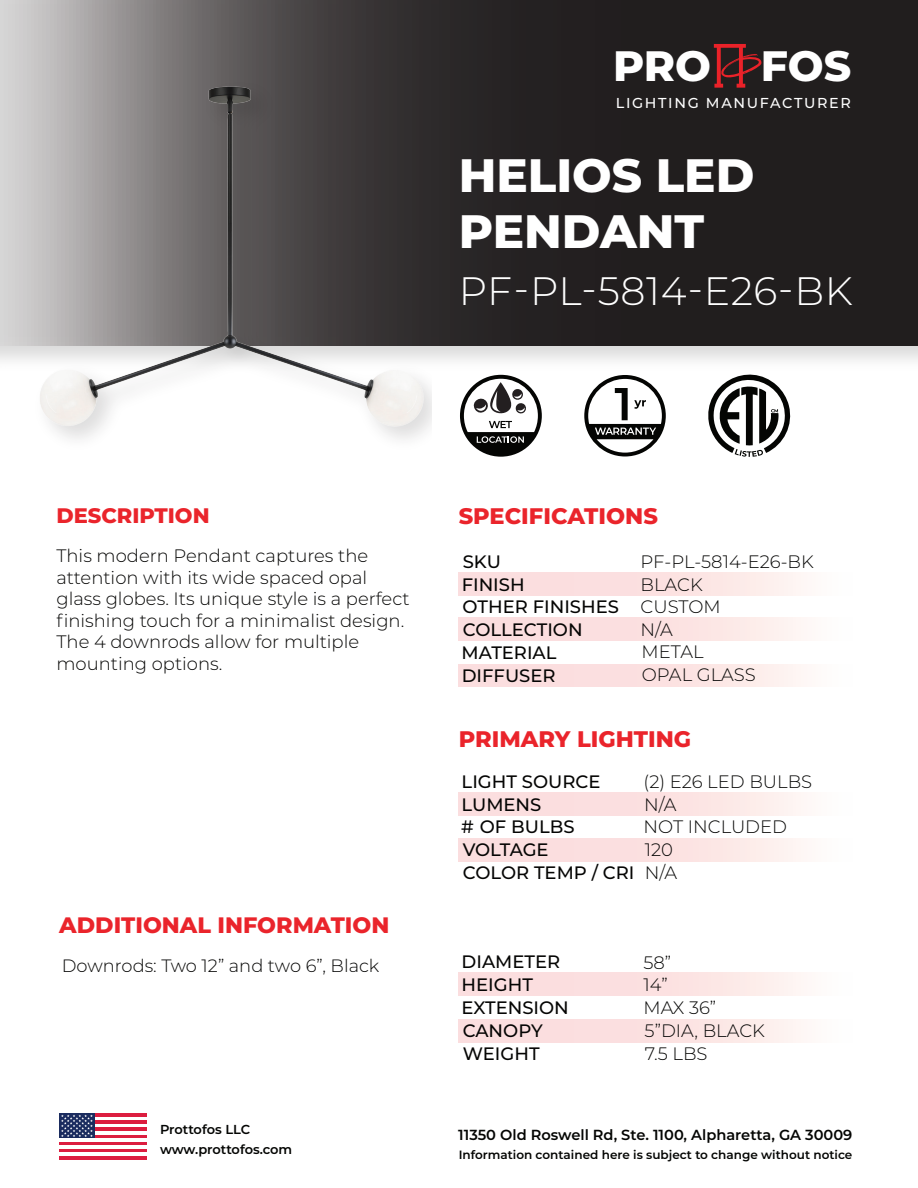
<style>
.page{position:relative;width:918px;height:1188px;background:#fff}
.page>*{position:absolute;margin:0;border:0;box-sizing:border-box;transform-origin:0 0}
.t1{font:800 46.8px/56.1px "Montserrat";color:#fff}
.t2{font:800 42.45px "Montserrat";letter-spacing:-.005em;color:#fff}
.t3{font:300 39.6px "Montserrat";letter-spacing:.015em;color:#fff}
.t4{font:800 22.5px "Montserrat";color:#ea242b}
.t5{font:800 22.35px "Montserrat";color:#ea242b}
.t6{font:800 21px "Montserrat";color:#ea242b}
.t7{font:300 18px/22.6px "Montserrat";color:#050504}
.t8{font:500 18px/22.8px "Montserrat";color:#050504}
.t9{font:300 17.85px "Montserrat";color:#050504}
.t10{font:600 14.55px "Montserrat";color:#040503}
.t11{font:500 14.4px "Montserrat";letter-spacing:.115em;color:#fff}
.t12{font:600 13.05px/20.2px "Montserrat";letter-spacing:-.01em;color:#040503}
.t13{font:600 12px "Montserrat";color:#040503}
</style>
<div class="page">
<svg style="left:0;top:0;width:918px;height:346px;background:#302c2d"></svg>
<hr style="left:59px;top:1113px;width:88px;height:4px;background:#dc1d3f">
<hr style="left:59px;top:1121px;width:88px;height:3px;background:#dc1d3f">
<svg style="left:94px;top:1124px;width:53px;height:4px"></svg>
<hr style="left:59px;top:1128px;width:88px;height:3px;background:#dc1d3f">
<hr style="left:59px;top:1135px;width:88px;height:3px;background:#dc1d3f">
<hr style="left:59px;top:1142px;width:88px;height:3px;background:#dc1d3f">
<hr style="left:59px;top:1149px;width:88px;height:3px;background:#dc1d3f">
<hr style="left:59px;top:1156px;width:88px;height:4px;background:#dc1d3f">
<div style="left:59px;top:1113px;width:35px;height:25px;background:#1b2c5f"></div>
<svg style="left:61px;top:1115px;width:32px;height:22px"></svg>
<img style="left:19px;top:44px;width:412px;height:396px">
<svg style="left:703px;top:359px;width:91px;height:98px"></svg>
<svg style="left:584px;top:375px;width:82px;height:81px"></svg>
<div style="left:459px;top:1019px;width:394px;height:23px;background:linear-gradient(to right,#fad6d8,#fef6f4)"></div>
<div style="left:459px;top:664px;width:394px;height:23px;background:linear-gradient(to right,#fad6d8,#fef6f4)"></div>
<div style="left:459px;top:618px;width:394px;height:23px;background:linear-gradient(to right,#fad6d8,#fef6f4)"></div>
<div style="left:459px;top:573px;width:394px;height:22px;background:linear-gradient(to right,#fad6d8,#fef6f4)"></div>
<div style="left:459px;top:838px;width:394px;height:23px;background:linear-gradient(to right,#fad6d8,#fef6f4)"></div>
<div style="left:459px;top:793px;width:394px;height:23px;background:linear-gradient(to right,#fad6d8,#fef6f4)"></div>
<div style="left:459px;top:973px;width:394px;height:23px;background:linear-gradient(to right,#fad6d8,#fef6f4)"></div>
<svg style="left:460px;top:375px;width:82px;height:82px"></svg>
<svg style="left:714px;top:44px;width:48px;height:44px;background:#5f1f21"></svg>
<h2 class="t2" style="left:613px;top:35px;width:240px">PRO FOS</h2>
<p class="t11" style="left:616px;top:93px;width:237px">LIGHTING MANUFACTURER</p>
<h1 class="t1" style="left:459px;top:144px;width:297px">HELIOS LED<br>PENDANT</h1>
<h3 class="t3" style="left:459px;top:264px;width:396px">PF-PL-5814-E26-BK</h3>
<p class="t6" style="left:56px;top:501px;width:155px">DESCRIPTION</p>
<p class="t7" style="left:56px;top:544px;width:355px;line-height:21.6px">This modern Pendant captures the attention with its wide spaced opal glass globes. Its unique style is a perfect finishing touch for a minimalist design.<br>The 4 downrods allow for multiple mounting options.</p>
<p class="t5" style="left:59px;top:909px;width:332px">ADDITIONAL INFORMATION</p>
<p class="t9" style="left:62px;top:954px;width:319px">Downrods: Two 12” and two 6”, Black</p>
<p class="t12" style="left:160px;top:1118px;width:134px">Prottofos LLC www.prottofos.com</p>
<p class="t4" style="left:459px;top:499px;width:201px">SPECIFICATIONS</p>
<p class="t8" style="left:462px;top:549px;width:159px">SKU<br>FINISH<br>OTHER FINISHES<br>COLLECTION<br>MATERIAL<br>DIFFUSER</p>
<p class="t7" style="left:641px;top:549px;width:175px">PF-PL-5814-E26-BK</p>
<p class="t7" style="left:641px;top:572px;width:117px">BLACK<br>CUSTOM<br>N/A<br>METAL<br>OPAL GLASS</p>
<p class="t4" style="left:459px;top:723px;width:234px">PRIMARY LIGHTING</p>
<p class="t8" style="left:462px;top:769px;width:140px">LIGHT SOURCE<br>LUMENS</p>
<p class="t8" style="left:463px;top:838px;width:173px">VOLTAGE<br>COLOR TEMP / CRI</p>
<p class="t8" style="left:461px;top:815px;width:115px"># OF BULBS</p>
<p class="t7" style="left:644px;top:769px;width:170px;line-height:23.5px">(2) E26 LED BULBS<br>N/A</p>
<p class="t7" style="left:644px;top:815px;width:145px">NOT INCLUDED<br>120<br>N/A</p>
<p class="t8" style="left:462px;top:950px;width:109px">DIAMETER<br>HEIGHT<br>EXTENSION<br>CANOPY<br>WEIGHT</p>
<p class="t7" style="left:644px;top:950px;width:123px">58”<br>14”<br>MAX 36”<br>5”DIA, BLACK<br>7.5 LBS</p>
<p class="t10" style="left:458px;top:1124px;width:396px">11350 Old Roswell Rd, Ste. 1100, Alpharetta, GA 30009</p>
<p class="t13" style="left:459px;top:1146px;width:395px">Information contained here is subject to change without notice</p>
</div>
